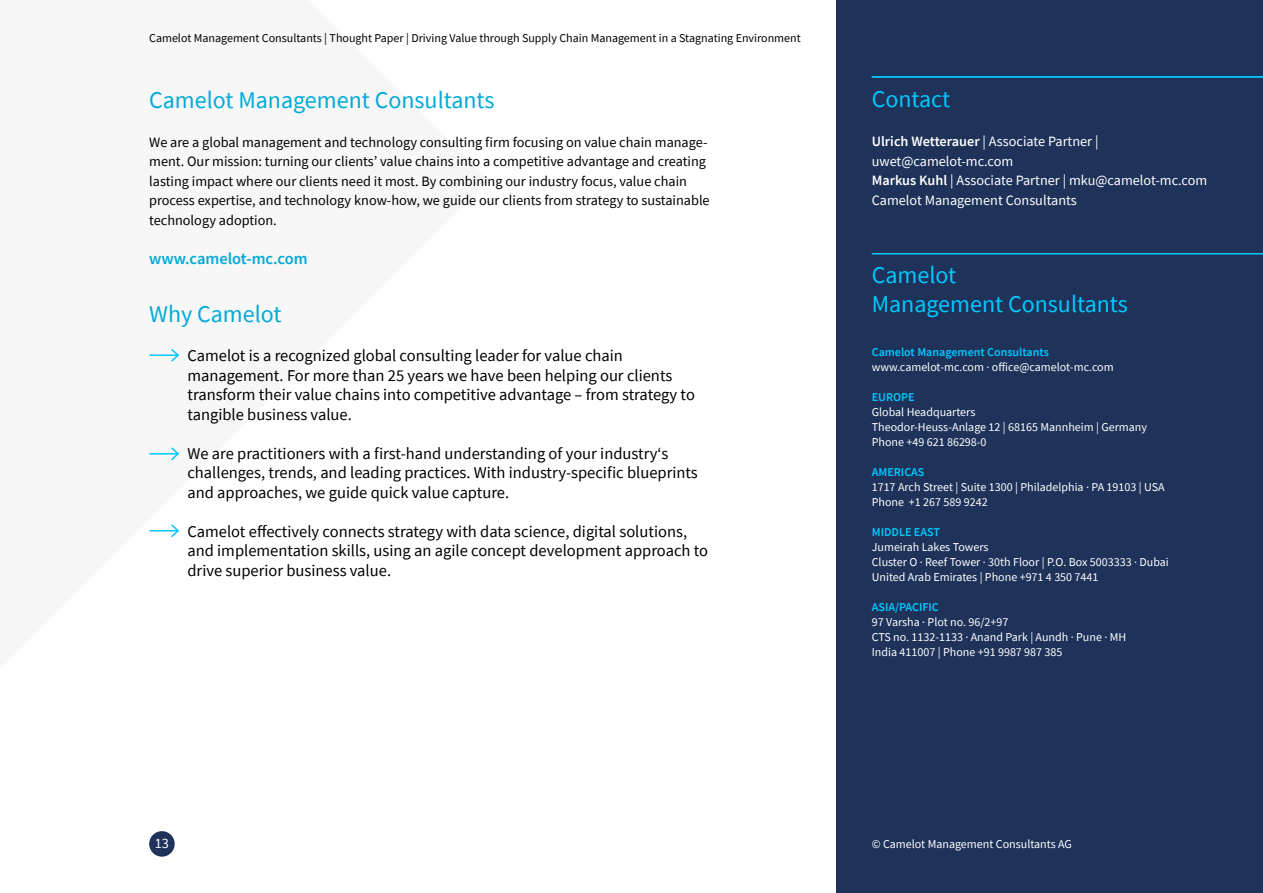
<style>
.page{position:relative;width:1263px;height:893px;background:#fff}
.page>*{position:absolute;margin:0;border:0;box-sizing:border-box;transform-origin:0 0}
.t1{font:24px "Source Sans Pro";color:#01aad9}
.t2{font:24px/29.2px "Source Sans Pro";color:#00c8ff}
.t3{font:16.5px/19.5px "Source Sans Pro";color:#000}
.t4{font:600 16.5px "Source Sans Pro";color:#01aad9}
.t5{font:14.25px/19.5px "Source Sans Pro";color:#000}
.t6{font:14.25px/19.5px "Source Sans Pro";color:#fff}
.t7{font:12px/15px "Source Sans Pro";color:#fff}
.t8{font:12px "Source Sans Pro";color:#000}
.t9{font:600 12px "Source Sans Pro";color:#00c8ff}
.s1{font-weight:600}
</style>
<div class="page">
<div style="left:149px;top:831px;width:26px;height:26px;background:#1e325a;border-radius:50%"></div>
<hr style="left:150px;top:354px;width:28px;height:2px;background:#00c8ff">
<svg style="left:170px;top:349px;width:10px;height:13px"></svg>
<hr style="left:150px;top:453px;width:28px;height:2px;background:#00c8ff">
<svg style="left:170px;top:447px;width:10px;height:14px"></svg>
<svg style="left:150px;top:524px;width:29px;height:13px"></svg>
<div style="left:836px;top:0;width:427px;height:893px;background:#1e325a"></div>
<hr style="left:872px;top:253px;width:391px;height:2px;background:#00c8ff">
<hr style="left:872px;top:76px;width:391px;height:2px;background:#00c8ff">
<p class="t8" style="left:149px;top:30px;width:653px">Camelot Management Consultants | Thought Paper | Driving Value through Supply Chain Management in a Stagnating Environment</p>
<h1 class="t1" style="left:149px;top:84px;width:347px">Camelot Management Consultants</h1>
<p class="t5" style="left:149px;top:132px;width:562px">We are a global management and technology consulting firm focusing on value chain manage&shy;ment. Our mission: turning our clients’ value chains into a competitive advantage and creating lasting impact where our clients need it most. By combining our industry focus, value chain process expertise, and technology know-how, we guide our clients from strategy to sustainable technology adoption.</p>
<p class="t4" style="left:149px;top:247px;width:160px">www.camelot-mc.com</p>
<h1 class="t1" style="left:149px;top:299px;width:134px">Why Camelot</h1>
<p class="t3" style="left:187px;top:346px;width:509px">Camelot is a recognized global consulting leader for value chain management. For more than 25 years we have been helping our clients transform their value chains into competitive advantage – from strategy to tangible business value.</p>
<p class="t3" style="left:187px;top:443px;width:512px">We are practitioners with a first-hand understanding of your industry‘s challenges, trends, and leading practices. With industry-specific blueprints and approaches, we guide quick value capture.</p>
<p class="t3" style="left:187px;top:521px;width:522px">Camelot effectively connects strategy with data science, digital solutions, and implementation skills, using an agile concept development approach to drive superior business value.</p>
<h1 class="t2" style="left:872px;top:84px;width:80px">Contact</h1>
<p class="t6" style="left:872px;top:131px;width:337px"><span class="s1">Ulrich Wetterauer</span> | Associate Partner | uwet@camelot-mc.com<br><span class="s1">Markus Kuhl</span> | Associate Partner | mku@camelot-mc.com Camelot Management Consultants</p>
<h1 class="t2" style="left:872px;top:260px;width:258px">Camelot<br>Management Consultants</h1>
<p class="t9" style="left:872px;top:344px;width:179px">Camelot Management Consultants</p>
<p class="t7" style="left:872px;top:359px;width:243px">www.camelot-mc.com · office@camelot-mc.com</p>
<p class="t9" style="left:872px;top:389px;width:44px">EUROPE</p>
<p class="t7" style="left:872px;top:404px;width:277px">Global Headquarters<br>Theodor-Heuss-Anlage 12 | 68165 Mannheim | Germany<br>Phone +49 621 86298-0</p>
<p class="t9" style="left:872px;top:464px;width:54px">AMERICAS</p>
<p class="t7" style="left:872px;top:479px;width:294px">1717 Arch Street | Suite 1300 | Philadelphia · PA 19103 | USA<br>Phone +1 267 589 9242</p>
<p class="t9" style="left:872px;top:524px;width:70px">MIDDLE EAST</p>
<p class="t7" style="left:872px;top:539px;width:299px">Jumeirah Lakes Towers<br>Cluster O · Reef Tower · 30th Floor | P.O. Box 5003333 · Dubai<br>United Arab Emirates | Phone +971 4 350 7441</p>
<p class="t9" style="left:872px;top:599px;width:69px">ASIA/PACIFIC</p>
<p class="t7" style="left:872px;top:614px;width:256px">97 Varsha · Plot no. 96/2+97<br>CTS no. 1132-1133 · Anand Park | Aundh · Pune · MH<br>India 411007 | Phone +91 9987 987 385</p>
<p class="t6" style="left:155px;top:833px;width:16px">13</p>
<p class="t7" style="left:872px;top:836px;width:202px">© Camelot Management Consultants AG</p>
</div>
